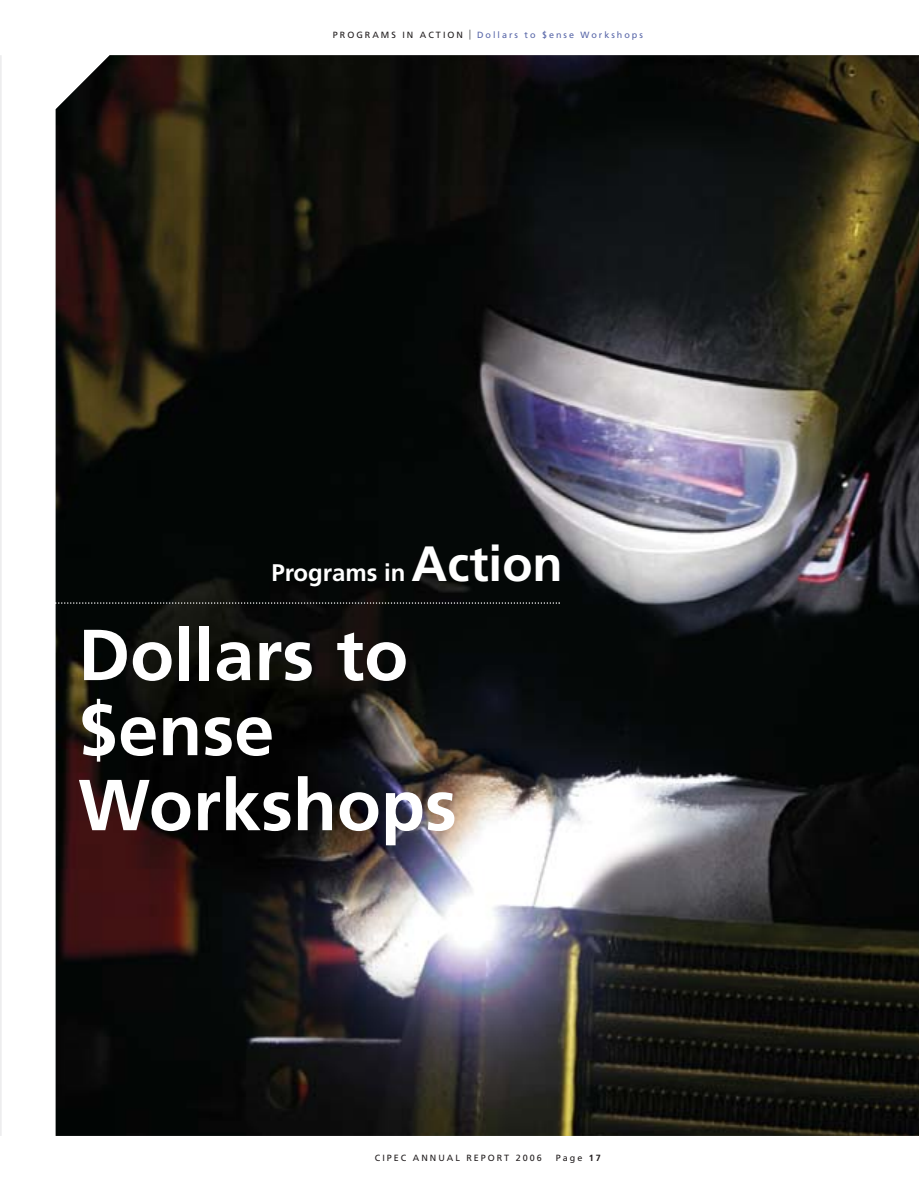
<style>
.page{position:relative;width:919px;height:1189px;background:#fff}
.page>*{position:absolute;margin:0;border:0;box-sizing:border-box;transform-origin:0 0}
.t1{font:700 72px/75px "Frutiger";color:#fff}
.t2{font:700 24px "Frutiger";color:#fff}
.t3{font:9px "Frutiger";letter-spacing:.22em;color:#231f20}
.t4{font:9px "Frutiger";letter-spacing:.22em;color:#5866a8}
.s1{font-size:49.5px}
.s2{font-weight:700}
</style>
<div class="page">
<img style="left:0;top:29px;width:919px;height:1107px">
<p class="t3" style="left:333px;top:31px;width:131px">PROGRAMS IN ACTION</p>
<p class="t4" style="left:477px;top:31px;width:167px">Dollars to $ense Workshops</p>
<h2 class="t2" style="left:271px;top:563px;width:293px">Programs in <span class="s1">Action</span></h2>
<h1 class="t1" style="left:78px;top:623px;width:380px">Dollars to $ense<br>Workshops</h1>
<p class="t3" style="left:375px;top:1154px;width:168px">CIPEC ANNUAL REPORT 2006</p>
<p class="t3" style="left:556px;top:1154px;width:47px">Page <span class="s2">17</span></p>
</div>
